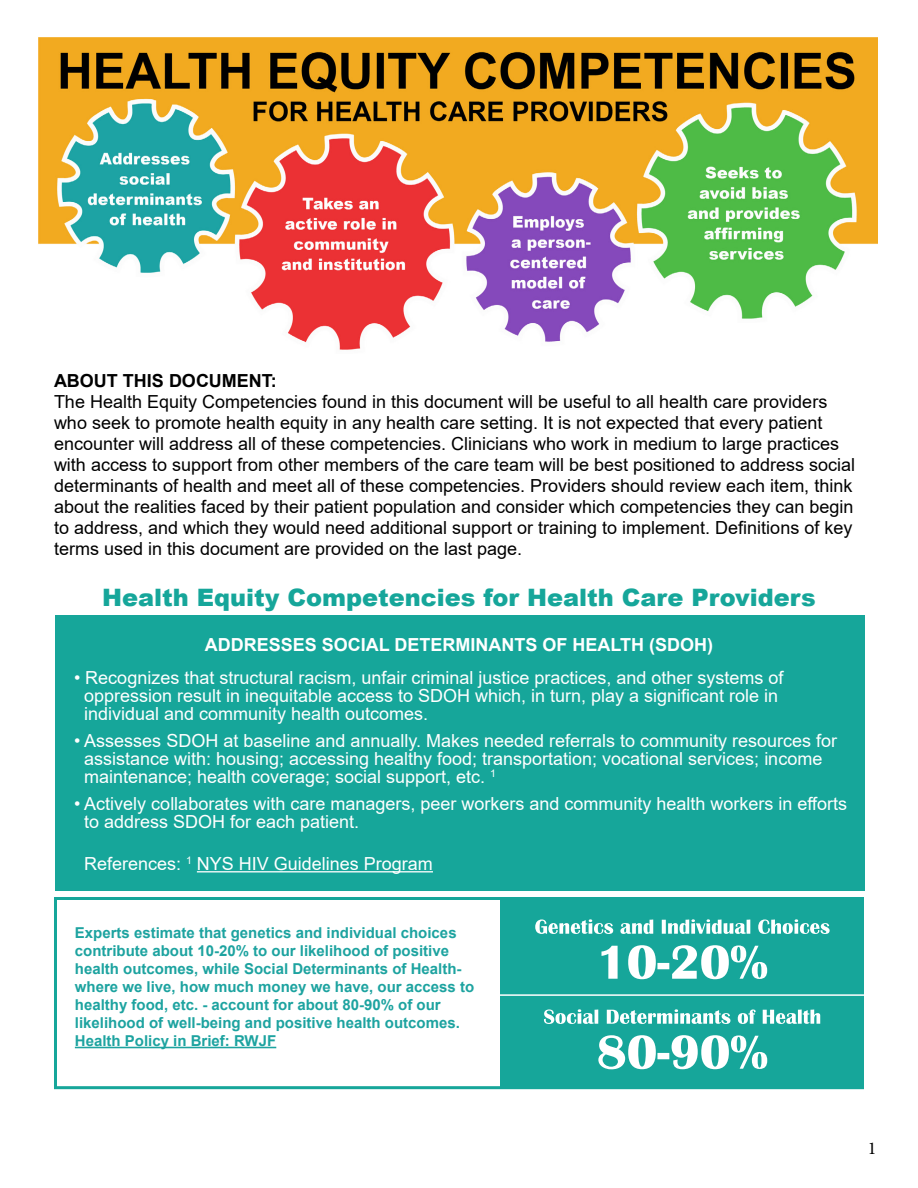
<style>
.page{position:relative;width:918px;height:1188px;background:#fff}
.page>*{position:absolute;margin:0;border:0;box-sizing:border-box;transform-origin:0 0}
.t1{font:900 24px "Arial";color:#16a69a}
.t2{font:18px/21px "Arial";color:#000}
.t3{font:18px/18px "Arial";color:#fff}
.t4{font:700 18px "Arial";color:#fff}
.t5{font:700 18px "Arial";color:#000}
.t6{font:18px "Minion Pro";color:#000}
.t7{font:700 15px/18px "Arial";color:#1da3a0}
</style>
<div class="page">
<div style="left:55px;top:615px;width:810px;height:275px;background:#16a69a"></div>
<hr style="left:197px;top:871px;width:236px;height:1px;background:#fff">
<img style="left:38px;top:37px;width:840px;height:313px">
<hr style="left:75px;top:1047px;width:201px;height:1px;background:#1da3a0">
<div style="left:501px;top:898px;width:363px;height:191px;background:#16a69a"></div>
<svg style="left:598px;top:1035px;width:169px;height:34px"></svg>
<svg style="left:544px;top:1009px;width:276px;height:15px"></svg>
<svg style="left:601px;top:945px;width:166px;height:34px"></svg>
<svg style="left:535px;top:919px;width:295px;height:15px"></svg>
<div style="left:54px;top:897px;width:810px;height:192px;border:3px solid #16a69a"></div>
<hr style="left:484px;top:994px;width:380px;height:2px;background:#fff">
<p class="t5" style="left:54px;top:368px;width:224px">ABOUT THIS DOCUMENT:</p>
<p class="t2" style="left:54px;top:391px;width:803px">The Health Equity Competencies found in this document will be useful to all health care providers who seek to promote health equity in any health care setting. It is not expected that every patient encounter will address all of these competencies. Clinicians who work in medium to large practices with access to support from other members of the care team will be best positioned to address social determinants of health and meet all of these competencies. Providers should review each item, think about the realities faced by their patient population and consider which competencies they can begin to address, and which they would need additional support or training to implement. Definitions of key terms used in this document are provided on the last page.</p>
<h1 class="t1" style="left:102px;top:580px;width:715px">Health Equity Competencies for Health Care Providers</h1>
<p class="t4" style="left:205px;top:632px;width:510px">ADDRESSES SOCIAL DETERMINANTS OF HEALTH (SDOH)</p>
<p class="t3" style="left:84px;top:668px;width:701px;text-indent:-10px">• Recognizes that structural racism, unfair criminal justice practices, and other systems of oppression result in inequitable access to SDOH which, in turn, play a significant role in individual and community health outcomes.</p>
<p class="t3" style="left:84px;top:731px;width:755px;text-indent:-10px">• Assesses SDOH at baseline and annually. Makes needed referrals to community resources for assistance with: housing; accessing healthy food; transportation; vocational services; income maintenance; health coverage; social support, etc. <sup>1</sup></p>
<p class="t3" style="left:84px;top:794px;width:765px;text-indent:-10px">• Actively collaborates with care managers, peer workers and community health workers in efforts to address SDOH for each patient.</p>
<p class="t3" style="left:84px;top:854px;width:350px">References: <sup>1</sup> NYS HIV Guidelines Program</p>
<p class="t7" style="left:75px;top:924px;width:401px">Experts estimate that genetics and individual choices contribute about 10-20% to our likelihood of positive health outcomes, while Social Determinants of Health&shy;where we live, how much money we have, our access to healthy food, etc. - account for about 80-90% of our likelihood of well-being and positive health outcomes.<br>Health Policy in Brief: RWJF</p>
<p class="t6" style="left:868px;top:1136px;width:10px">1</p>
</div>
